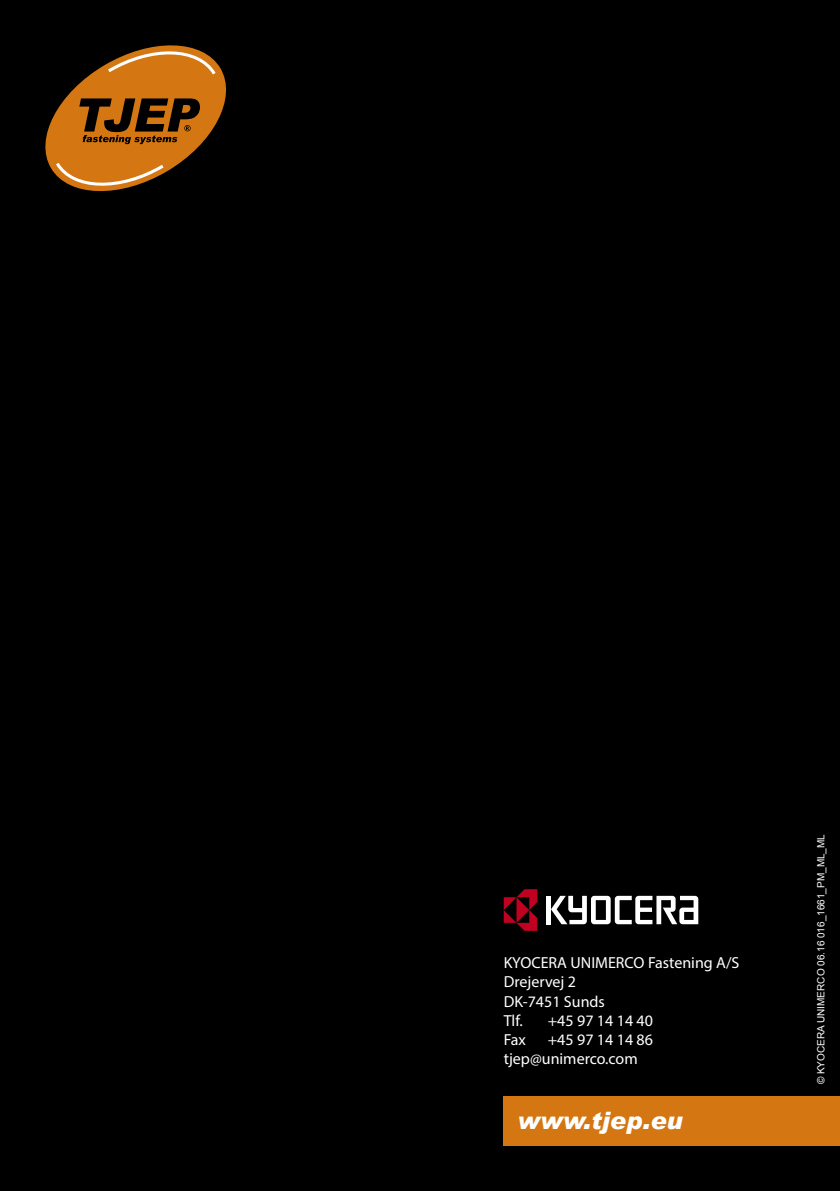
<style>
.page{position:relative;width:840px;height:1191px;background:#fff}
.page>*{position:absolute;margin:0;border:0;box-sizing:border-box;transform-origin:0 0}
.t1{font:italic 900 24px "Arial";color:#fff}
.t2{font:16px/19.2px "Myriad Pro";color:#fff}
.t3{font:10px "Arial";color:#fff}
</style>
<div class="page">
<div style="left:0;top:0;width:839px;height:1191px;background:#000"></div>
<div style="left:503px;top:1096px;width:336px;height:49px;background:#d47611"></div>
<svg style="left:45px;top:45px;width:181px;height:146px"></svg>
<div style="left:545px;top:896px;width:5px;height:28px;background:#fff"></div>
<svg style="left:550px;top:896px;width:148px;height:28px"></svg>
<svg style="left:503px;top:889px;width:34px;height:42px"></svg>
<p class="t2" style="left:503px;top:953px;width:237px">KYOCERA UNIMERCO Fastening A/S<br>Drejervej 2<br>DK-7451 Sunds<br>Tlf.</p>
<p class="t2" style="left:547px;top:1010px;width:107px">+45 97 14 14 40</p>
<p class="t2" style="left:503px;top:1029px;width:24px">Fax</p>
<p class="t2" style="left:503px;top:1029px;width:151px;text-indent:44px">+45 97 14 14 86 tjep@unimerco.com</p>
<h1 class="t1" style="left:517px;top:1105px;width:166px">www.tjep.eu</h1>
<p class="t3" style="left:814px;top:1084px;width:252px;rotate:-90deg">© KYOCERA UNIMERCO 06.16 016_1661_PM_ML_ML</p>
</div>
